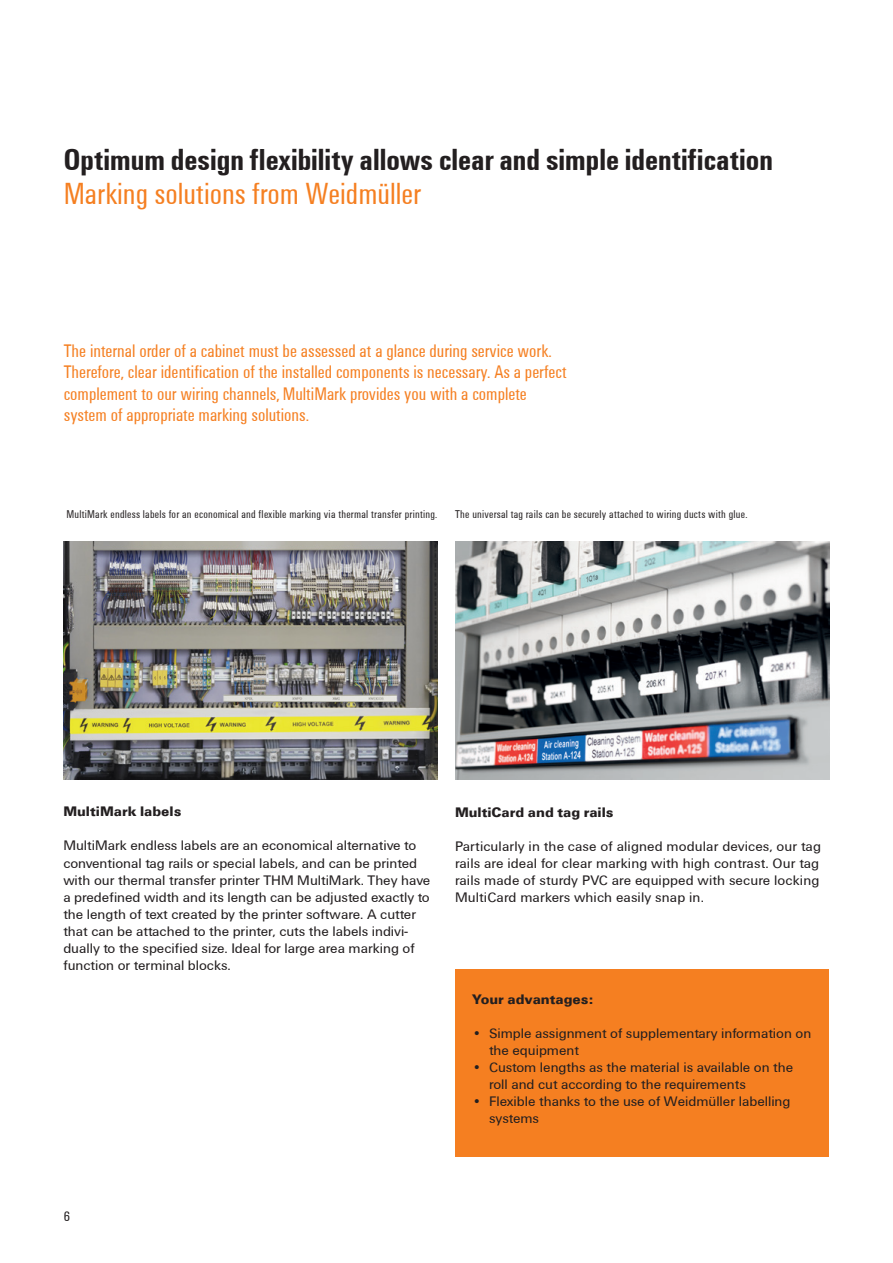
<style>
.page{position:relative;width:893px;height:1263px;background:#fff}
.page>*{position:absolute;margin:0;border:0;box-sizing:border-box;transform-origin:0 0}
.t1{font:700 31.5px "Weidmueller Condensed";color:#231f20}
.t2{font:31.5px "Weidmueller Condensed";color:#f57f21}
.t3{font:18.75px/21.3px "Weidmueller Condensed";color:#f57f21}
.t4{font:14.25px/17px "Weidmueller";color:#231f20}
.t5{font:700 14.25px "Weidmueller";color:#231f20}
.t6{font:14.25px "Weidmueller Condensed";color:#231f20}
.t7{font:11.7px "Weidmueller Condensed";letter-spacing:.02em;color:#231f20}
</style>
<div class="page">
<div style="left:455px;top:969px;width:374px;height:188px;background:#f57f21"></div>
<img style="left:63px;top:541px;width:375px;height:239px">
<img style="left:455px;top:541px;width:374px;height:239px">
<h1 class="t1" style="left:64px;top:141px;width:711px">Optimum design flexibility allows clear and simple identification</h1>
<h1 class="t2" style="left:64px;top:175px;width:359px">Marking solutions from Weidmüller</h1>
<p class="t3" style="left:64px;top:340px;width:504px">The internal order of a cabinet must be assessed at a glance during service work.<br>Therefore, clear identification of the installed components is necessary. As a perfect complement to our wiring channels, MultiMark provides you with a complete system of appropriate marking solutions.</p>
<p class="t7" style="left:67px;top:507px;width:372px">MultiMark endless labels for an economical and flexible marking via thermal transfer printing.</p>
<p class="t7" style="left:455px;top:507px;width:294px">The universal tag rails can be securely attached to wiring ducts with glue.</p>
<p class="t5" style="left:63px;top:803px;width:120px">MultiMark labels</p>
<p class="t4" style="left:63px;top:837px;width:368px">MultiMark endless labels are an economical alternative to conventional tag rails or special labels, and can be printed with our thermal transfer printer THM MultiMark. They have a predefined width and its length can be adjusted exactly to the length of text created by the printer software. A cutter that can be attached to the printer, cuts the labels indivi&shy;dually to the specified size. Ideal for large area marking of function or terminal blocks.</p>
<p class="t5" style="left:455px;top:803px;width:160px">MultiCard and tag rails</p>
<p class="t4" style="left:455px;top:837px;width:367px">Particularly in the case of aligned modular devices, our tag rails are ideal for clear marking with high contrast. Our tag rails made of sturdy PVC are equipped with secure locking MultiCard markers which easily snap in.</p>
<p class="t5" style="left:472px;top:990px;width:123px">Your advantages:</p>
<p class="t4" style="left:489px;top:1024px;width:324px;text-indent:-17px">• Simple assignment of supplementary information on the equipment</p>
<p class="t4" style="left:489px;top:1058px;width:306px;text-indent:-17px">• Custom lengths as the material is available on the roll and cut according to the requirements</p>
<p class="t4" style="left:489px;top:1092px;width:303px;text-indent:-17px">• Flexible thanks to the use of Weidmüller labelling systems</p>
<p class="t6" style="left:64px;top:1208px;width:8px">6</p>
</div>
